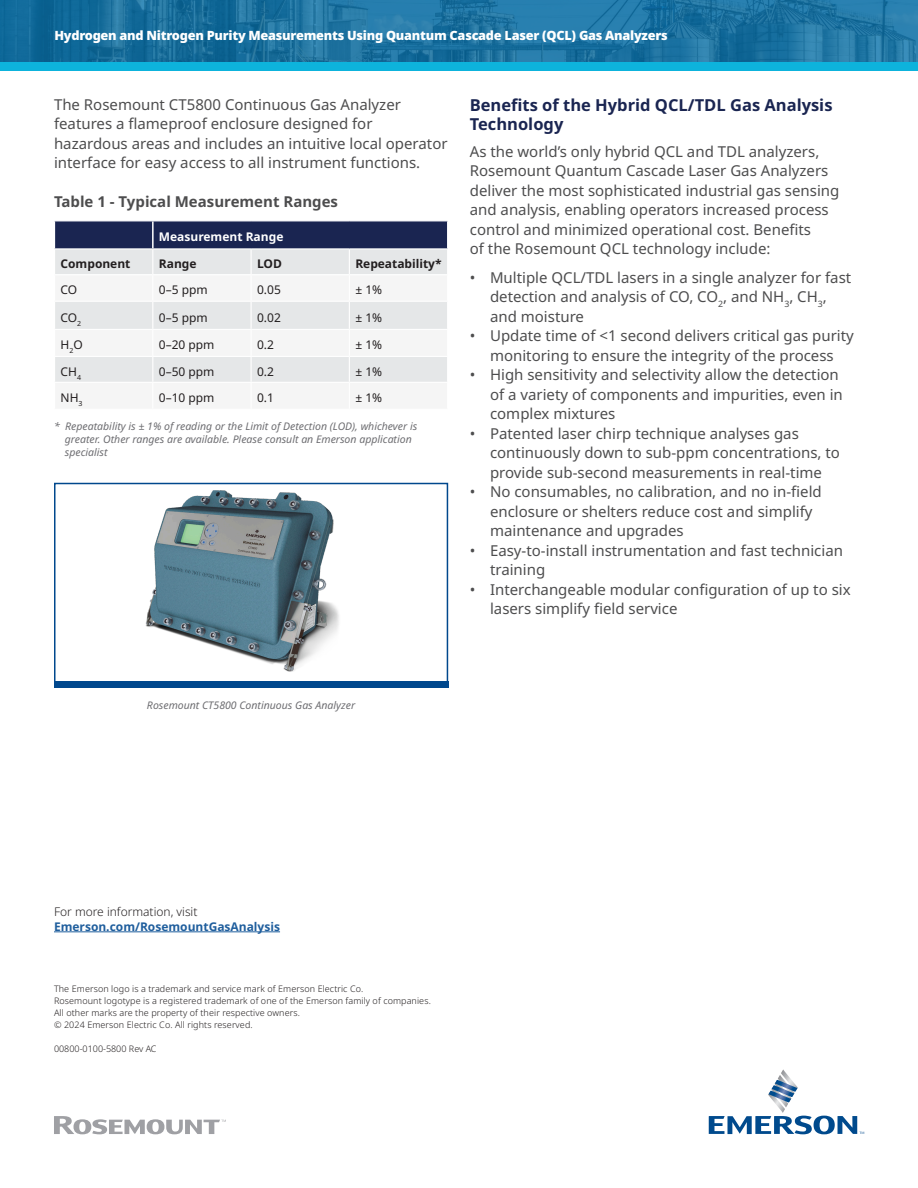
<style>
.page{position:relative;width:918px;height:1188px;background:#fff}
.page>*{position:absolute;margin:0;border:0;box-sizing:border-box;transform-origin:0 0}
.t1{font:700 16.5px/19.5px "Noto Sans";color:#1a2551}
.t2{font:15px/19.5px "Noto Sans";color:#4d4d4e}
.t3{font:700 15px "Noto Sans";color:#4d4d4e}
.t4{font:900 12.75px "Noto Sans";letter-spacing:-.02em;color:#fff}
.t5{font:12px "Noto Sans";color:#231f20}
.t6{font:700 12px "Noto Sans";color:#1f5e9d}
.t7{font:700 12px "Noto Sans";color:#231f20}
.t8{font:300 12px "Noto Sans";color:#231f20}
.t9{font:700 12px "Noto Sans";color:#fff}
.t10{font:italic 10.5px/12.6px "Noto Sans";color:#6d6d71}
.t11{font:300 9px/12px "Noto Sans";letter-spacing:.01em;color:#231f20}
</style>
<div class="page">
<svg style="left:0;top:0;width:918px;height:62px;background:#1c72a0"></svg>
<div style="left:0;top:62px;width:918px;height:9px;background:#0db3dc"></div>
<img style="left:145px;top:490px;width:194px;height:182px">
<div style="left:54px;top:483px;width:394px;height:200px;border:2px solid #00488d"></div>
<svg style="left:54px;top:221px;width:394px;height:161px"></svg>
<hr style="left:54px;top:932px;width:226px;height:1px;background:#1f5e9d">
<svg style="left:54px;top:1116px;width:172px;height:18px"></svg>
<svg style="left:709px;top:1069px;width:155px;height:65px"></svg>
<div style="left:54px;top:681px;width:394px;height:7px;background:#00488d"></div>
<p class="t4" style="left:54px;top:28px;width:615px">Hydrogen and Nitrogen Purity Measurements Using Quantum Cascade Laser (QCL) Gas Analyzers</p>
<p class="t2" style="left:54px;top:95px;width:395px">The Rosemount CT5800 Continuous Gas Analyzer features a flameproof enclosure designed for hazardous areas and includes an intuitive local operator interface for easy access to all instrument functions.</p>
<p class="t3" style="left:54px;top:193px;width:286px">Table 1 - Typical Measurement Ranges</p>
<p class="t9" style="left:159px;top:230px;width:126px">Measurement Range</p>
<p class="t7" style="left:61px;top:257px;width:71px">Component</p>
<p class="t7" style="left:159px;top:257px;width:39px">Range</p>
<p class="t7" style="left:257px;top:257px;width:26px">LOD</p>
<p class="t7" style="left:355px;top:257px;width:88px">Repeatability*</p>
<p class="t5" style="left:61px;top:283px;width:18px">CO</p>
<p class="t5" style="left:159px;top:283px;width:50px">0–5 ppm</p>
<p class="t5" style="left:257px;top:283px;width:25px">0.05</p>
<p class="t5" style="left:355px;top:283px;width:28px">± 1%</p>
<p class="t5" style="left:61px;top:311px;width:22px">CO<sub>2</sub></p>
<p class="t5" style="left:159px;top:311px;width:50px">0–5 ppm</p>
<p class="t5" style="left:257px;top:311px;width:25px">0.02</p>
<p class="t5" style="left:355px;top:311px;width:28px">± 1%</p>
<p class="t5" style="left:61px;top:338px;width:24px">H<sub>2</sub>O</p>
<p class="t5" style="left:159px;top:338px;width:57px">0–20 ppm</p>
<p class="t5" style="left:257px;top:338px;width:18px">0.2</p>
<p class="t5" style="left:355px;top:338px;width:28px">± 1%</p>
<p class="t5" style="left:61px;top:365px;width:22px">CH<sub>4</sub></p>
<p class="t5" style="left:159px;top:365px;width:57px">0–50 ppm</p>
<p class="t5" style="left:257px;top:365px;width:18px">0.2</p>
<p class="t5" style="left:355px;top:365px;width:28px">± 1%</p>
<p class="t5" style="left:61px;top:391px;width:24px">NH<sub>3</sub></p>
<p class="t5" style="left:159px;top:391px;width:57px">0–10 ppm</p>
<p class="t5" style="left:257px;top:391px;width:18px">0.1</p>
<p class="t5" style="left:355px;top:391px;width:28px">± 1%</p>
<p class="t10" style="left:65px;top:421px;width:354px;text-indent:-11px">* Repeatability is ± 1% of reading or the Limit of Detection (LOD), whichever is greater. Other ranges are available. Please consult an Emerson application specialist</p>
<p class="t1" style="left:470px;top:96px;width:364px">Benefits of the Hybrid QCL/TDL Gas Analysis<br>Technology</p>
<p class="t2" style="left:470px;top:142px;width:371px">As the world’s only hybrid QCL and TDL analyzers, Rosemount Quantum Cascade Laser Gas Analyzers deliver the most sophisticated industrial gas sensing and analysis, enabling operators increased process control and minimized operational cost. Benefits<br>of the Rosemount QCL technology include:</p>
<p class="t2" style="left:490px;top:268px;width:363px;text-indent:-20px">• Multiple QCL/TDL lasers in a single analyzer for fast detection and analysis of CO, CO<sub>2</sub>, and NH<sub>3</sub>, CH<sub>3</sub>, and moisture</p>
<p class="t2" style="left:470px;top:326px;width:386px;text-align:center">• Update time of &lt;1 second delivers critical gas purity monitoring to ensure the integrity of the process</p>
<p class="t2" style="left:490px;top:365px;width:354px;text-indent:-20px">• High sensitivity and selectivity allow the detection of a variety of components and impurities, even in complex mixtures</p>
<p class="t2" style="left:490px;top:424px;width:351px;text-indent:-20px">• Patented laser chirp technique analyses gas continuously down to sub-ppm concentrations, to provide sub-second measurements in real-time</p>
<p class="t2" style="left:490px;top:482px;width:333px;text-indent:-20px">• No consumables, no calibration, and no in-field enclosure or shelters reduce cost and simplify maintenance and upgrades</p>
<p class="t2" style="left:490px;top:541px;width:354px;text-indent:-20px">• Easy-to-install instrumentation and fast technician training</p>
<p class="t2" style="left:490px;top:580px;width:362px;text-indent:-20px">• Interchangeable modular configuration of up to six lasers simplify field service</p>
<p class="t10" style="left:147px;top:699px;width:210px">Rosemount CT5800 Continuous Gas Analyzer</p>
<p class="t8" style="left:54px;top:904px;width:145px">For more information, visit</p>
<p class="t6" style="left:54px;top:919px;width:228px">Emerson.com/RosemountGasAnalysis</p>
<p class="t11" style="left:54px;top:982px;width:378px">The Emerson logo is a trademark and service mark of Emerson Electric Co.<br>Rosemount logotype is a registered trademark of one of the Emerson family of companies.<br>All other marks are the property of their respective owners.<br>© 2024 Emerson Electric Co. All rights reserved.</p>
<p class="t11" style="left:54px;top:1042px;width:104px">00800-0100-5800 Rev AC</p>
</div>
